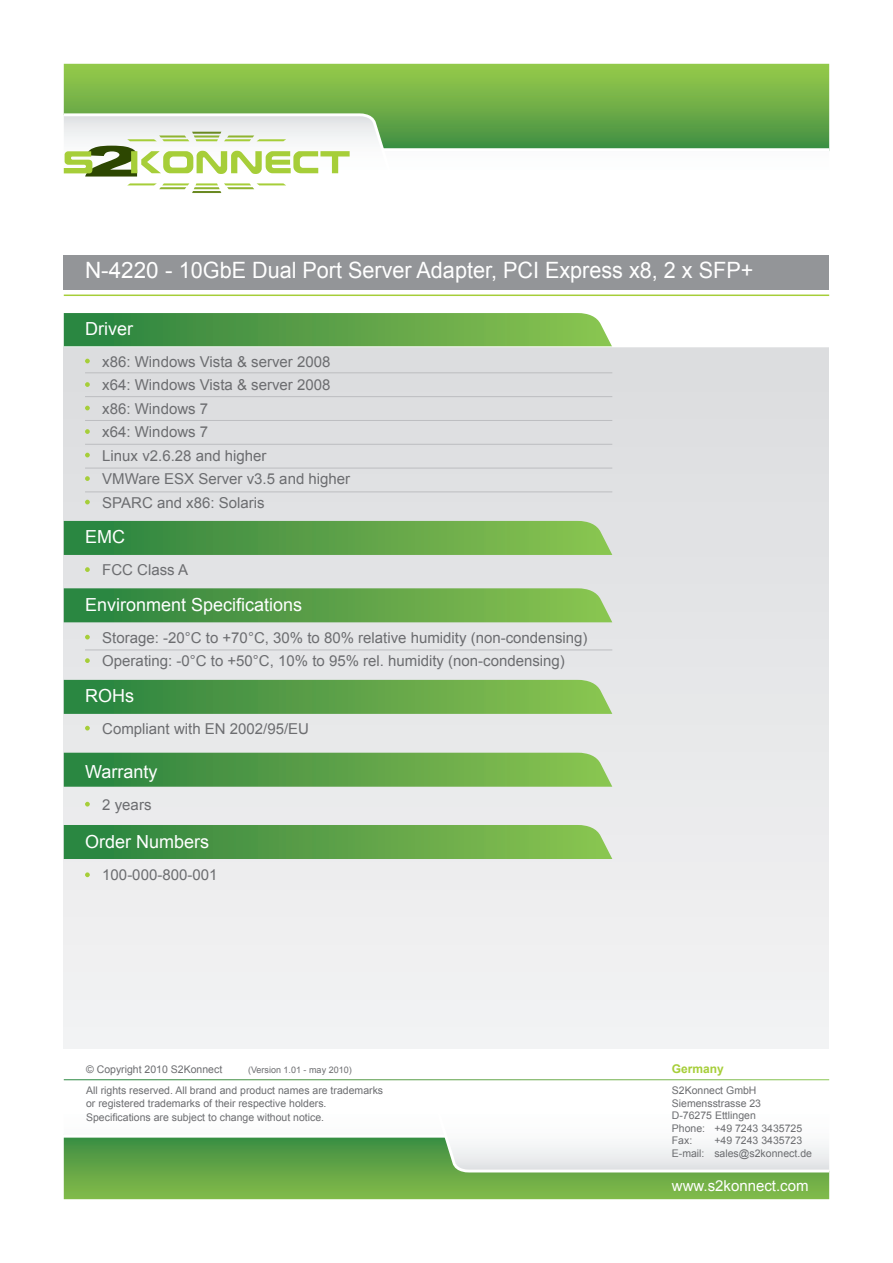
<style>
.page{position:relative;width:893px;height:1263px;background:#fff}
.page>*{position:absolute;margin:0;border:0;box-sizing:border-box;transform-origin:0 0}
.t1{font:22.5px "Arial";color:#fff}
.t2{font:18px "Arial";color:#fff}
.t3{font:15px/23.5px "Arial";color:#6c6d70}
.t4{font:15px "Arial";color:#fff}
.t5{font:700 12px "Arial";color:#a6ce39}
.t6{font:10.5px/12.6px "Arial";color:#6c6d70}
.t7{font:9px "Arial";color:#6c6d70}
</style>
<div class="page">
<div style="left:64px;top:347px;width:765px;height:702px;background:#e7e8e9"></div>
<svg style="left:64px;top:680px;width:548px;height:34px;background:#5ca24a"></svg>
<svg style="left:64px;top:753px;width:548px;height:34px;background:#5da34b"></svg>
<svg style="left:64px;top:825px;width:548px;height:34px;background:#5ca24a"></svg>
<svg style="left:64px;top:521px;width:548px;height:34px;background:#5ca24a"></svg>
<svg style="left:64px;top:588px;width:548px;height:34px;background:#5da34b"></svg>
<svg style="left:64px;top:313px;width:548px;height:33px;background:#5ca34a"></svg>
<svg style="left:85px;top:359px;width:5px;height:4px"></svg>
<svg style="left:85px;top:382px;width:5px;height:5px"></svg>
<svg style="left:85px;top:406px;width:5px;height:4px"></svg>
<svg style="left:85px;top:429px;width:5px;height:5px"></svg>
<svg style="left:85px;top:453px;width:5px;height:4px"></svg>
<svg style="left:85px;top:476px;width:5px;height:5px"></svg>
<svg style="left:85px;top:500px;width:5px;height:4px"></svg>
<svg style="left:85px;top:567px;width:5px;height:5px"></svg>
<svg style="left:85px;top:635px;width:5px;height:4px"></svg>
<svg style="left:85px;top:658px;width:5px;height:5px"></svg>
<svg style="left:85px;top:726px;width:5px;height:4px"></svg>
<svg style="left:85px;top:802px;width:5px;height:4px"></svg>
<svg style="left:85px;top:872px;width:5px;height:5px"></svg>
<svg style="left:64px;top:1171px;width:765px;height:28px;background:#75b148"></svg>
<svg style="left:64px;top:1137px;width:364px;height:34px;background:#539b48"></svg>
<svg style="left:428px;top:1137px;width:402px;height:37px"></svg>
<div style="left:64px;top:255px;width:765px;height:34px;background:#939598"></div>
<hr style="left:64px;top:294px;width:765px;height:2px;background:#a6ce39">
<svg style="left:64px;top:64px;width:765px;height:50px;background:#80ba48"></svg>
<svg style="left:400px;top:114px;width:429px;height:34px;background:#529b45"></svg>
<svg style="left:63px;top:112px;width:337px;height:81px"></svg>
<hr style="left:85px;top:372px;width:527px;height:1px;background:#bcbdc0">
<hr style="left:85px;top:396px;width:527px;height:1px;background:#bcbdc0">
<hr style="left:85px;top:420px;width:527px;height:1px;background:#bcbdc0">
<hr style="left:85px;top:444px;width:527px;height:1px;background:#bcbdc0">
<hr style="left:85px;top:468px;width:527px;height:1px;background:#bcbdc0">
<hr style="left:85px;top:491px;width:527px;height:1px;background:#bcbdc0">
<hr style="left:85px;top:649px;width:527px;height:1px;background:#bcbdc0">
<h1 class="t1" style="left:85px;top:256px;width:670px">N-4220 - 10GbE Dual Port Server Adapter, PCI Express x8, 2 x SFP+</h1>
<p class="t2" style="left:85px;top:316px;width:49px">Driver</p>
<p class="t3" style="left:102px;top:350px;width:249px">x86: Windows Vista &amp; server 2008 x64: Windows Vista &amp; server 2008 x86: Windows 7<br>x64: Windows 7<br>Linux v2.6.28 and higher<br>VMWare ESX Server v3.5 and higher<br>SPARC and x86: Solaris</p>
<p class="t2" style="left:85px;top:525px;width:41px">EMC</p>
<p class="t3" style="left:102px;top:558px;width:87px">FCC Class A</p>
<p class="t2" style="left:85px;top:592px;width:219px">Environment Specifications</p>
<p class="t3" style="left:102px;top:626px;width:487px">Storage: -20°C to +70°C, 30% to 80% relative humidity (non-condensing)<br>Operating: -0°C to +50°C, 10% to 95% rel. humidity (non-condensing)</p>
<p class="t2" style="left:85px;top:684px;width:50px">ROHs</p>
<p class="t3" style="left:102px;top:717px;width:208px">Compliant with EN 2002/95/EU</p>
<p class="t2" style="left:85px;top:760px;width:74px">Warranty</p>
<p class="t3" style="left:102px;top:793px;width:51px">2 years</p>
<p class="t2" style="left:85px;top:830px;width:126px">Order Numbers</p>
<p class="t3" style="left:102px;top:863px;width:117px">100-000-800-001</p>
<p class="t6" style="left:86px;top:1063px;width:138px">© Copyright 2010 S2Konnect</p>
<p class="t7" style="left:248px;top:1064px;width:105px">(Version 1.01 - may 2010)</p>
<p class="t6" style="left:86px;top:1084px;width:299px">All rights reserved. All brand and product names are trademarks or registered trademarks of their respective holders.</p>
<p class="t6" style="left:86px;top:1111px;width:240px">Specifications are subject to change without notice.</p>
<p class="t5" style="left:672px;top:1061px;width:54px">Germany</p>
<p class="t6" style="left:672px;top:1084px;width:132px">S2Konnect GmbH<br>Siemensstrasse 23<br>D-76275 Ettlingen<br>Phone: +49 7243 3435725<br>Fax:</p>
<p class="t6" style="left:672px;top:1134px;width:142px;text-indent:43px">+49 7243 3435723<br>E-mail: sales@s2konnect.de</p>
<p class="t4" style="left:672px;top:1176px;width:138px">www.s2konnect.com</p>
</div>
